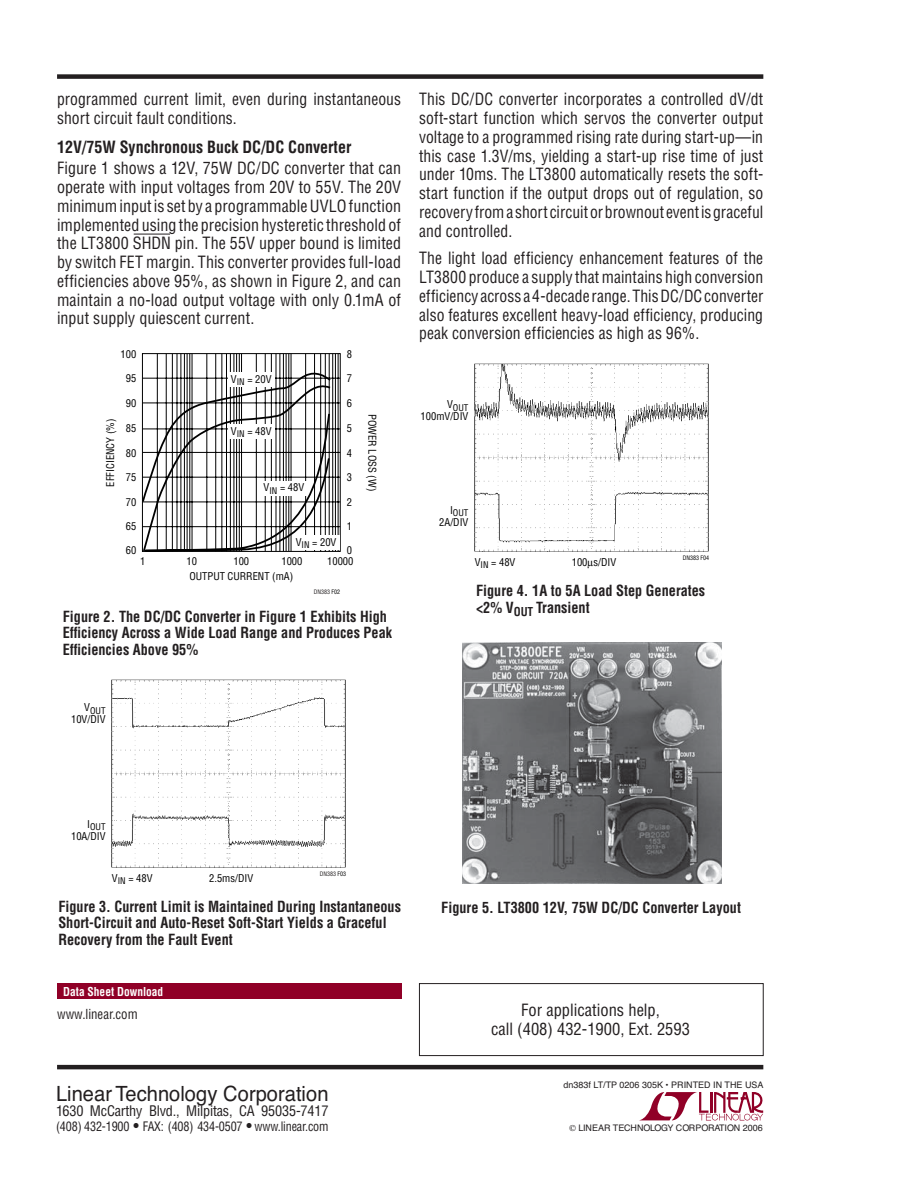
<style>
.page{position:relative;width:918px;height:1188px;background:#fff}
.page>*{position:absolute;margin:0;border:0;box-sizing:border-box;transform-origin:0 0}
.t1{font:21px "Helvetica";color:#231f20;scale:.96 1}
.t2{font:condensed 16.5px/18.8px "Helvetica LT Std";color:#231f20;text-align:justify;scale:.95 1}
.t3{font:condensed 16.5px/18.8px "Helvetica LT Std";color:#231f20;text-align:justify}
.t4{font:condensed 16.5px/19.5px "Helvetica";color:#231f20;text-align:center}
.t5{font:700 condensed 16.5px "Helvetica LT Std";color:#231f20}
.t6{font:700 condensed 15px/16.5px "Helvetica LT Std";color:#231f20;scale:.95 1}
.t7{font:condensed 14.25px "Helvetica";letter-spacing:-.015em;color:#231f20}
.t8{font:condensed 13.5px "Helvetica";color:#231f20;scale:.95 1}
.t9{font:condensed 12.75px "Helvetica";letter-spacing:-.01em;color:#231f20;scale:.95 1}
.t10{font:700 condensed 12px "Helvetica";color:#fff;scale:.95 1}
.t11{font:condensed 10.5px "Helvetica";color:#000}
.t12{font:9px "Helvetica";color:#231f20}
.t13{font:condensed 9px "Helvetica";color:#000}
.t14{font:condensed 6px "Helvetica";color:#231f20}
.t15{font:condensed 6px "Helvetica";color:#000}
.s1{color:#000}
</style>
<div class="page">
<svg style="left:640px;top:1092px;width:123px;height:28px"></svg>
<div style="left:57px;top:74px;width:706px;height:5px;background:#231f20"></div>
<hr style="left:57px;top:1065px;width:706px;height:4px;background:#231f20">
<div style="left:419px;top:983px;width:344px;height:73px;border:1px solid #231f20"></div>
<div style="left:57px;top:984px;width:344px;height:15px;background:#900027"></div>
<div style="left:142px;top:353px;width:199px;height:199px;border:1px solid #000"></div>
<hr style="left:192px;top:354px;width:1px;height:197px;background:#000">
<hr style="left:190px;top:354px;width:1px;height:197px;background:#000">
<hr style="left:187px;top:354px;width:1px;height:197px;background:#000">
<hr style="left:184px;top:354px;width:1px;height:197px;background:#000">
<hr style="left:181px;top:354px;width:1px;height:197px;background:#000">
<hr style="left:177px;top:354px;width:1px;height:197px;background:#000">
<hr style="left:172px;top:354px;width:1px;height:197px;background:#000">
<hr style="left:166px;top:354px;width:1px;height:197px;background:#000">
<hr style="left:157px;top:354px;width:1px;height:197px;background:#000">
<hr style="left:241px;top:354px;width:1px;height:197px;background:#000">
<hr style="left:239px;top:354px;width:1px;height:197px;background:#000">
<hr style="left:236px;top:354px;width:1px;height:197px;background:#000">
<hr style="left:234px;top:354px;width:1px;height:197px;background:#000">
<hr style="left:230px;top:354px;width:1px;height:197px;background:#000">
<hr style="left:226px;top:354px;width:1px;height:197px;background:#000">
<hr style="left:222px;top:354px;width:1px;height:197px;background:#000">
<hr style="left:215px;top:354px;width:1px;height:197px;background:#000">
<hr style="left:207px;top:354px;width:1px;height:197px;background:#000">
<hr style="left:291px;top:354px;width:1px;height:197px;background:#000">
<hr style="left:289px;top:354px;width:1px;height:197px;background:#000">
<hr style="left:286px;top:354px;width:1px;height:197px;background:#000">
<hr style="left:283px;top:354px;width:1px;height:197px;background:#000">
<hr style="left:280px;top:354px;width:1px;height:197px;background:#000">
<hr style="left:276px;top:354px;width:1px;height:197px;background:#000">
<hr style="left:271px;top:354px;width:1px;height:197px;background:#000">
<hr style="left:265px;top:354px;width:1px;height:197px;background:#000">
<hr style="left:256px;top:354px;width:1px;height:197px;background:#000">
<hr style="left:338px;top:354px;width:1px;height:197px;background:#000">
<hr style="left:335px;top:354px;width:1px;height:197px;background:#000">
<hr style="left:332px;top:354px;width:1px;height:197px;background:#000">
<hr style="left:329px;top:354px;width:1px;height:197px;background:#000">
<hr style="left:325px;top:354px;width:1px;height:197px;background:#000">
<hr style="left:320px;top:354px;width:1px;height:197px;background:#000">
<hr style="left:314px;top:354px;width:1px;height:197px;background:#000">
<hr style="left:305px;top:354px;width:1px;height:197px;background:#000">
<hr style="left:142px;top:526px;width:198px;height:1px;background:#000">
<hr style="left:142px;top:502px;width:198px;height:1px;background:#000">
<hr style="left:142px;top:477px;width:198px;height:1px;background:#000">
<hr style="left:142px;top:452px;width:198px;height:1px;background:#000">
<hr style="left:142px;top:429px;width:198px;height:1px;background:#000">
<hr style="left:142px;top:403px;width:198px;height:1px;background:#000">
<hr style="left:142px;top:378px;width:198px;height:1px;background:#000">
<div style="left:293px;top:535px;width:46px;height:15px;background:#fff"></div>
<svg style="left:141px;top:372px;width:192px;height:180px"></svg>
<img style="left:112px;top:680px;width:234px;height:188px">
<img style="left:475px;top:363px;width:234px;height:188px">
<img style="left:462px;top:643px;width:259px;height:241px">
<hr style="left:134px;top:234px;width:36px;height:1px;background:#231f20">
<p class="t2" style="left:57px;top:92px;width:364px">programmed current limit, even during instantaneous short circuit fault conditions.</p>
<p class="t5" style="left:57px;top:141px;width:296px">12V/75W Synchronous Buck DC/DC Converter</p>
<p class="t3" style="left:57px;top:161px;width:346px">Figure 1 shows a 12V, 75W DC/DC converter that can operate with input voltages from 20V to 55V. The 20V minimum input is set by a programmable UVLO function implemented using the precision hysteretic threshold of the LT3800 SHDN pin. The 55V upper bound is limited by switch FET margin. This converter provides full-load efficiencies above 95%, as shown in Figure 2, and can maintain a no-load output voltage with only 0.1mA of input supply quiescent current.</p>
<p class="t11" style="left:121px;top:350px;width:17px">100</p>
<p class="t11" style="left:347px;top:350px;width:7px">8</p>
<p class="t11" style="left:126px;top:374px;width:12px">95</p>
<p class="t11" style="left:231px;top:375px;width:42px">V<sub>IN</sub> = 20V</p>
<p class="t11" style="left:347px;top:374px;width:7px">7</p>
<p class="t11" style="left:126px;top:399px;width:12px">90</p>
<p class="t11" style="left:347px;top:399px;width:7px">6</p>
<p class="t11" style="left:106px;top:487px;width:69px;rotate:-90deg">EFFICIENCY (%)</p>
<p class="t11" style="left:376px;top:414px;width:78px;rotate:90deg">POWER LOSS (W)</p>
<p class="t11" style="left:126px;top:424px;width:12px">85</p>
<p class="t11" style="left:347px;top:424px;width:7px">5</p>
<p class="t11" style="left:231px;top:427px;width:42px">V<sub>IN</sub> = 48V</p>
<p class="t11" style="left:347px;top:449px;width:7px">4</p>
<p class="t11" style="left:126px;top:449px;width:12px">80</p>
<p class="t11" style="left:347px;top:473px;width:7px">3</p>
<p class="t11" style="left:126px;top:473px;width:12px">75</p>
<p class="t11" style="left:264px;top:483px;width:42px">V<sub>IN</sub> = 48V</p>
<p class="t11" style="left:126px;top:498px;width:12px">70</p>
<p class="t11" style="left:347px;top:498px;width:7px">2</p>
<p class="t11" style="left:126px;top:522px;width:12px">65</p>
<p class="t11" style="left:347px;top:522px;width:7px">1</p>
<p class="t11" style="left:126px;top:546px;width:12px">60</p>
<p class="t11" style="left:296px;top:538px;width:42px">V<sub>IN</sub> = 20V</p>
<p class="t11" style="left:347px;top:546px;width:7px">0</p>
<p class="t11" style="left:140px;top:558px;width:7px">1</p>
<p class="t11" style="left:233px;top:558px;width:17px">100</p>
<p class="t11" style="left:281px;top:558px;width:22px">1000</p>
<p class="t11" style="left:327px;top:558px;width:28px">10000</p>
<p class="t14" style="left:314px;top:589px;width:28px">DN383 <span class="s1">F02</span></p>
<p class="t11" style="left:187px;top:558px;width:12px">10</p>
<p class="t11" style="left:189px;top:572px;width:105px">OUTPUT CURRENT (mA)</p>
<p class="t6" style="left:63px;top:610px;width:348px">Figure 2. The DC/DC Converter in Figure 1 Exhibits High<br>Efficiency Across a Wide Load Range and Produces Peak<br>Efficiencies Above 95%</p>
<p class="t2" style="left:419px;top:92px;width:364px">This DC/DC converter incorporates a controlled dV/dt soft-start function which servos the converter output voltage to a programmed rising rate during start-up—in this case 1.3V/ms, yielding a start-up rise time of just under 10ms. The LT3800 automatically resets the soft&shy;start function if the output drops out of regulation, so recovery from a short circuit or brownout event is graceful and controlled.</p>
<p class="t2" style="left:419px;top:251px;width:364px">The light load efficiency enhancement features of the LT3800 produce a supply that maintains high conversion efficiency across a 4-decade range. This DC/DC converter also features excellent heavy-load efficiency, producing peak conversion efficiencies as high as 96%.</p>
<p class="t13" style="left:447px;top:404px;width:23px"><sup>V</sup>OUT</p>
<p class="t11" style="left:421px;top:413px;width:49px">100mV/DIV</p>
<p class="t13" style="left:450px;top:510px;width:20px"><sup>I</sup>OUT</p>
<p class="t11" style="left:439px;top:518px;width:31px">2A/DIV</p>
<p class="t15" style="left:683px;top:555px;width:28px">DN383 F04</p>
<p class="t6" style="left:476px;top:584px;width:243px">Figure 4. 1A to 5A Load Step Generates &lt;2% V<sub>OUT</sub> Transient</p>
<p class="t11" style="left:475px;top:558px;width:42px">V<sub>IN</sub> = 48V</p>
<p class="t11" style="left:572px;top:558px;width:46px">100 s/DIV</p>
<p class="t13" style="left:84px;top:707px;width:23px"><sup>V</sup>OUT</p>
<p class="t11" style="left:71px;top:716px;width:36px">10V/DIV</p>
<p class="t13" style="left:87px;top:824px;width:20px"><sup>I</sup>OUT</p>
<p class="t11" style="left:71px;top:832px;width:36px">10A/DIV</p>
<p class="t14" style="left:320px;top:872px;width:28px">DN383 <span class="s1">F03</span></p>
<p class="t6" style="left:58px;top:900px;width:362px">Figure 3. Current Limit is Maintained During Instantaneous<br>Short-Circuit and Auto-Reset Soft-Start Yields a Graceful<br>Recovery from the Fault Event</p>
<p class="t11" style="left:112px;top:874px;width:42px">V<sub>IN</sub> = 48V</p>
<p class="t11" style="left:209px;top:874px;width:46px">2.5ms/DIV</p>
<p class="t10" style="left:63px;top:987px;width:107px">Data Sheet Download</p>
<p class="t8" style="left:57px;top:1009px;width:86px">www.linear.com</p>
<p class="t1" style="left:56px;top:1086px;width:285px">Linear Technology Corporation</p>
<p class="t7" style="left:56px;top:1105px;width:274px">1630 McCarthy Blvd., Milpitas, CA 95035-7417</p>
<p class="t9" style="left:56px;top:1121px;width:288px">(408) 432-1900 ● FAX: (408) 434-0507 ● www.linear.com</p>
<p class="t6" style="left:441px;top:901px;width:317px">Figure 5. LT3800 12V, 75W DC/DC Converter Layout</p>
<p class="t4" style="left:491px;top:1002px;width:200px">For applications help,<br>call (408) 432-1900, Ext. 2593</p>
<p class="t12" style="left:563px;top:1081px;width:202px">dn383f LT/TP 0206 305K • PRINTED IN THE USA</p>
<p class="t12" style="left:578px;top:1125px;width:186px">LINEAR TECHNOLOGY CORPORATION 2006</p>
</div>
